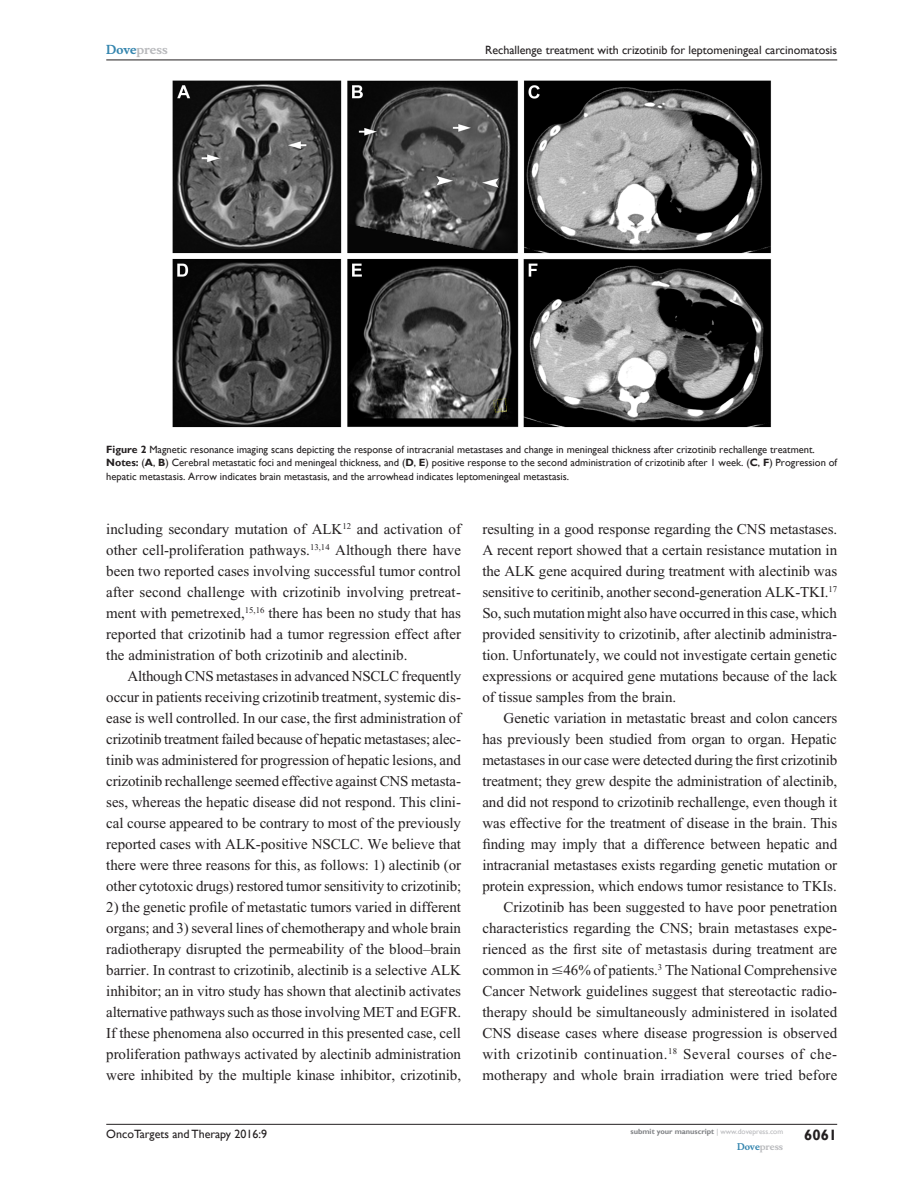
<style>
.page{position:relative;width:918px;height:1188px;background:#fff}
.page>*{position:absolute;margin:0;border:0;box-sizing:border-box;transform-origin:0 0}
.Tx{font:15px/21px "Times New Roman";letter-spacing:-.005em;color:#231f20;text-align:justify}
.TxF{font:15px/21px "Times New Roman";color:#231f20;text-align:justify}
.RunFolio-R{font:700 15px "Gill Sans";color:#231f20}
.RunH-R{font:12px "Gill Sans";color:#231f20}
.RunF-R{font:12px "Gill Sans";color:#231f20}
.RunH-Brand-R{font:700 12px "Musee";color:#b8b9bc}
.FigSNRI{font:10.5px/13.5px "Gill Sans";color:#231f20}
.FigC{font:10.5px "Gill Sans";color:#231f20}
.RunF-Brand-R{font:700 9px "Musee";color:#b8b9bc}
.RunF-SubmityourMS-R{font:700 7.5px "Gill Sans";color:#808285}
.s1{color:#3485ae}
.s2{font-weight:700}
.s3{font-family:"Mathematical Pi One"}
.s4{font-weight:400;color:#b8b9bc}
</style>
<div class="page">
<hr style="left:106px;top:1124px;width:731px;height:1px;background:#231f20">
<hr style="left:106px;top:60px;width:731px;height:1px;background:#231f20">
<img style="left:172px;top:81px;width:599px;height:347px">
<p class="RunH-Brand-R" style="left:106px;top:43px;width:63px"><span class="s1">Dove</span>press</p>
<p class="RunH-R" style="left:485px;top:43px;width:354px">Rechallenge treatment with crizotinib for leptomeningeal carcinomatosis</p>
<p class="FigC" style="left:106px;top:443px;width:710px"><span class="s2">Figure 2</span> Magnetic resonance imaging scans depicting the response of intracranial metastases and change in meningeal thickness after crizotinib rechallenge treatment.</p>
<p class="FigSNRI" style="left:106px;top:456px;width:732px"><span class="s2">Notes:</span> (<span class="s2">A</span>, <span class="s2">B</span>) Cerebral metastatic foci and meningeal thickness, and (<span class="s2">D</span>, <span class="s2">E</span>) positive response to the second administration of crizotinib after 1 week. (<span class="s2">C</span>, <span class="s2">F</span>) Progression of hepatic metastasis. Arrow indicates brain metastasis, and the arrowhead indicates leptomeningeal metastasis.</p>
<p class="TxF" style="left:106px;top:518px;width:356px">including secondary mutation of ALK<sup>12</sup> and activation of other cell-proliferation pathways.<sup>13,14</sup> Although there have been two reported cases involving successful tumor control after second challenge with crizotinib involving pretreat&shy;ment with pemetrexed,<sup>15,16</sup> there has been no study that has reported that crizotinib had a tumor regression effect after the administration of both crizotinib and alectinib.</p>
<p class="Tx" style="left:106px;top:665px;width:357px;text-indent:21px">Although CNS metastases in advanced NSCLC frequently occur in patients receiving crizotinib treatment, systemic dis&shy;ease is well controlled. In our case, the first administration of crizotinib treatment failed because of hepatic metastases; alec&shy;tinib was administered for progression of hepatic lesions, and crizotinib rechallenge seemed effective against CNS metasta&shy;ses, whereas the hepatic disease did not respond. This clini&shy;cal course appeared to be contrary to most of the previously reported cases with ALK-positive NSCLC. We believe that there were three reasons for this, as follows: 1) alectinib (or other cytotoxic drugs) restored tumor sensitivity to crizotinib;</p>
<p class="Tx" style="left:106px;top:896px;width:357px">2) the genetic profile of metastatic tumors varied in different organs; and 3) several lines of chemotherapy and whole brain radiotherapy disrupted the permeability of the blood–brain barrier. In contrast to crizotinib, alectinib is a selective ALK inhibitor; an in vitro study has shown that alectinib activates alternative pathways such as those involving MET and EGFR.<br>If these phenomena also occurred in this presented case, cell proliferation pathways activated by alectinib administration were inhibited by the multiple kinase inhibitor, crizotinib,</p>
<p class="Tx" style="left:482px;top:518px;width:356px">resulting in a good response regarding the CNS metastases.<br>A recent report showed that a certain resistance mutation in the ALK gene acquired during treatment with alectinib was sensitive to ceritinib, another second-generation ALK-TKI.<sup>17<br></sup>So, such mutation might also have occurred in this case, which provided sensitivity to crizotinib, after alectinib administra&shy;tion. Unfortunately, we could not investigate certain genetic expressions or acquired gene mutations because of the lack of tissue samples from the brain.</p>
<p class="Tx" style="left:482px;top:707px;width:357px;text-indent:21px">Genetic variation in metastatic breast and colon cancers has previously been studied from organ to organ. Hepatic metastases in our case were detected during the first crizotinib treatment; they grew despite the administration of alectinib, and did not respond to crizotinib rechallenge, even though it was effective for the treatment of disease in the brain. This finding may imply that a difference between hepatic and intracranial metastases exists regarding genetic mutation or protein expression, which endows tumor resistance to TKIs.</p>
<p class="Tx" style="left:482px;top:896px;width:356px;text-indent:21px">Crizotinib has been suggested to have poor penetration characteristics regarding the CNS; brain metastases expe&shy;rienced as the first site of metastasis during treatment are common in <span class="s3">#</span>46% of patients.<sup>3</sup> The National Comprehensive Cancer Network guidelines suggest that stereotactic radio&shy;therapy should be simultaneously administered in isolated CNS disease cases where disease progression is observed with crizotinib continuation.<sup>18</sup> Several courses of che&shy;motherapy and whole brain irradiation were tried before</p>
<p class="RunF-R" style="left:106px;top:1127px;width:162px">OncoTargets and Therapy 2016:9</p>
<p class="RunF-SubmityourMS-R" style="left:631px;top:1127px;width:154px">submit your manuscript <span class="s4">| www.dovepress.com</span></p>
<p class="RunF-Brand-R" style="left:737px;top:1141px;width:48px"><span class="s1">Dove</span>press</p>
<p class="RunFolio-R" style="left:804px;top:1126px;width:35px">6061</p>
</div>
